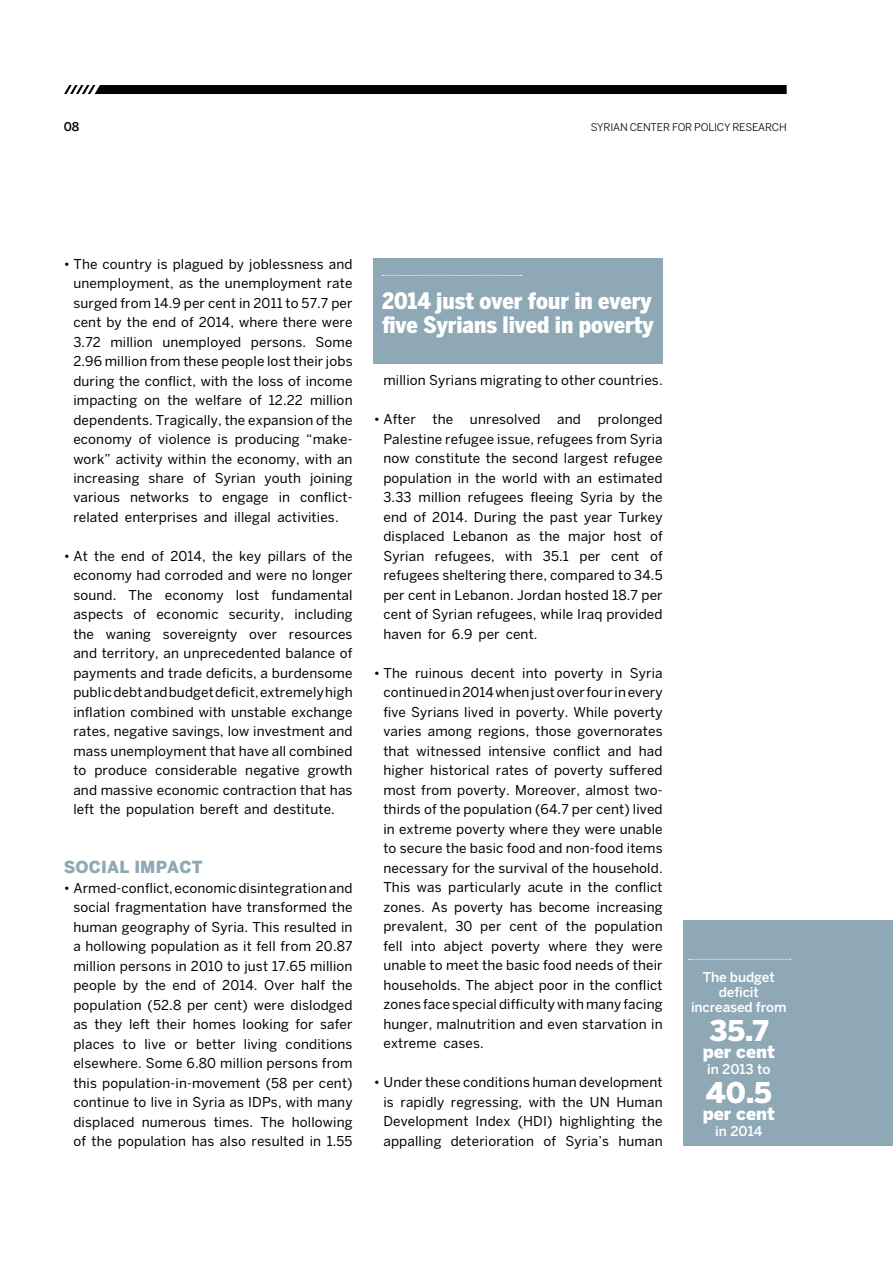
<style>
.page{position:relative;width:893px;height:1263px;background:#fff}
.page>*{position:absolute;margin:0;border:0;box-sizing:border-box;transform-origin:0 0}
.t1{font:900 28.35px "Benton Sans";color:#fff}
.t2{font:900 condensed 22.5px/24px "Benton Sans";color:#fff}
.t3{font:900 17.25px "Benton Sans";color:#fff}
.t4{font:900 16.5px "Benton Sans";color:#8fa8b5}
.t5{font:13.5px/19.5px "Benton Sans";letter-spacing:.01em;color:#000;text-align:justify}
.t6{font:500 13.5px/15px "Benton Sans";letter-spacing:-.01em;color:#fff;text-align:center}
.t7{font:500 12px "Benton Sans";color:#000}
.t8{font:10.5px "Benton Sans";letter-spacing:-.02em;color:#000}
</style>
<div class="page">
<svg style="left:64px;top:85px;width:723px;height:9px;background:#080808"></svg>
<div style="left:684px;top:921px;width:209px;height:225px;background:#8fa8b5"></div>
<svg style="left:688px;top:959px;width:103px;height:1px"></svg>
<div style="left:373px;top:258px;width:290px;height:106px;background:#8fa8b5"></div>
<svg style="left:382px;top:275px;width:139px;height:1px"></svg>
<p class="t7" style="left:64px;top:119px;width:17px">08</p>
<p class="t8" style="left:591px;top:121px;width:197px">SYRIAN CENTER FOR POLICY RESEARCH</p>
<p class="t5" style="left:73px;top:254px;width:281px;text-indent:-10px">• The country is plagued by joblessness and unemployment, as the unemployment rate surged from 14.9 per cent in 2011 to 57.7 per cent by the end of 2014, where there were 3.72 million unemployed persons. Some 2.96 million from these people lost their jobs during the conflict, with the loss of income impacting on the welfare of 12.22 million dependents. Tragically, the expansion of the economy of violence is producing “make&shy;work” activity within the economy, with an increasing share of Syrian youth joining various networks to engage in conflict&shy;related enterprises and illegal activities.</p>
<p class="t5" style="left:73px;top:546px;width:281px;text-indent:-10px">• At the end of 2014, the key pillars of the economy had corroded and were no longer sound. The economy lost fundamental aspects of economic security, including the waning sovereignty over resources and territory, an unprecedented balance of payments and trade deficits, a burdensome public debt and budget deficit, extremely high inflation combined with unstable exchange rates, negative savings, low investment and mass unemployment that have all combined to produce considerable negative growth and massive economic contraction that has left the population bereft and destitute.</p>
<p class="t4" style="left:64px;top:857px;width:24px">Social</p>
<p class="t4" style="left:134px;top:857px;width:13px">impact</p>
<p class="t5" style="left:73px;top:878px;width:281px;text-indent:-10px">• Armed-conflict, economic disintegration and social fragmentation have transformed the human geography of Syria. This resulted in a hollowing population as it fell from 20.87 million persons in 2010 to just 17.65 million people by the end of 2014. Over half the population (52.8 per cent) were dislodged as they left their homes looking for safer places to live or better living conditions elsewhere. Some 6.80 million persons from this population-in-movement (58 per cent) continue to live in Syria as IDPs, with many displaced numerous times. The hollowing of the population has also resulted in 1.55</p>
<h2 class="t2" style="left:382px;top:288px;width:273px">2014 just over four in every five Syrians lived in poverty</h2>
<p class="t5" style="left:383px;top:371px;width:281px">million Syrians migrating to other countries.</p>
<p class="t5" style="left:383px;top:410px;width:281px;text-indent:-10px">• After the unresolved and prolonged Palestine refugee issue, refugees from Syria now constitute the second largest refugee population in the world with an estimated 3.33 million refugees fleeing Syria by the end of 2014. During the past year Turkey displaced Lebanon as the major host of Syrian refugees, with 35.1 per cent of refugees sheltering there, compared to 34.5 per cent in Lebanon. Jordan hosted 18.7 per cent of Syrian refugees, while Iraq provided haven for 6.9 per cent.</p>
<p class="t5" style="left:383px;top:663px;width:281px;text-indent:-10px">• The ruinous decent into poverty in Syria continued in 2014 when just over four in every five Syrians lived in poverty. While poverty varies among regions, those governorates that witnessed intensive conflict and had higher historical rates of poverty suffered most from poverty. Moreover, almost two&shy;thirds of the population (64.7 per cent) lived in extreme poverty where they were unable to secure the basic food and non-food items necessary for the survival of the household.<br>This was particularly acute in the conflict zones. As poverty has become increasing prevalent, 30 per cent of the population fell into abject poverty where they were unable to meet the basic food needs of their households. The abject poor in the conflict zones face special difficulty with many facing hunger, malnutrition and even starvation in extreme cases.</p>
<p class="t5" style="left:383px;top:1072px;width:281px;text-indent:-10px">• Under these conditions human development is rapidly regressing, with the UN Human Development Index (HDI) highlighting the appalling deterioration of Syria’s human</p>
<p class="t6" style="left:691px;top:970px;width:97px">The budget deficit increased from</p>
<h1 class="t1" style="left:709px;top:1014px;width:60px">35.7</h1>
<p class="t3" style="left:703px;top:1041px;width:74px">per cent</p>
<p class="t6" style="left:707px;top:1062px;width:65px">in 2013 to</p>
<h1 class="t1" style="left:706px;top:1076px;width:67px">40.5</h1>
<p class="t3" style="left:703px;top:1103px;width:74px">per cent</p>
<p class="t6" style="left:715px;top:1124px;width:49px">in 2014</p>
</div>
